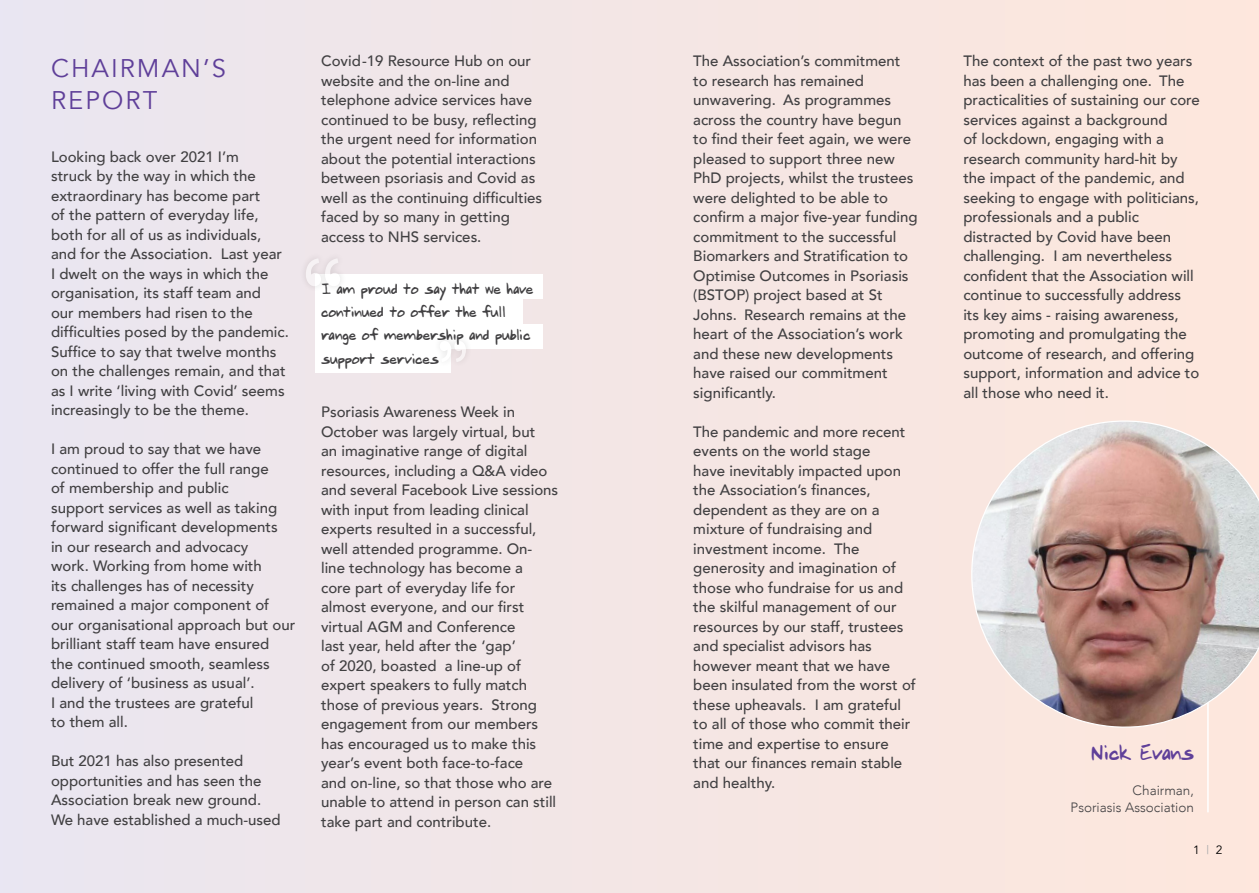
<style>
.page{position:relative;width:1259px;height:893px;background:#f3e6e6}
.page>*{position:absolute;margin:0;border:0;box-sizing:border-box;transform-origin:0 0}
.t1{font:25.5px/32.2px "Avenir";letter-spacing:.08em;color:#5f3f99}
.t2{font:19.5px "Mook";color:#5f3f99}
.t3{font:500 15px/19.5px "Avenir";color:#414042}
.t4{font:13.5px/23.2px "Mook";color:#414042}
.t5{font:300 13.5px/17.2px "Avenir";color:#414042;text-align:right}
.t6{font:12px "Avenir";color:#000}
.s1{color:#a7a9ac}
</style>
<div class="page">
<hr style="left:1207px;top:609px;width:1px;height:203px;background:#fff">
<svg style="left:971px;top:412px;width:288px;height:322px"></svg>
<div style="left:315px;top:274px;width:228px;height:25px;background:#fff"></div>
<div style="left:315px;top:324px;width:228px;height:24px;background:#fff"></div>
<div style="left:315px;top:298px;width:207px;height:27px;background:#fff"></div>
<div style="left:315px;top:347px;width:136px;height:26px;background:#fff"></div>
<div style="left:298px;top:251px;width:50px;height:43px;background:#000;opacity:.25"></div>
<svg style="left:306px;top:258px;width:34px;height:28px"></svg>
<div style="left:432px;top:334px;width:41px;height:35px;background:#000;opacity:.25"></div>
<svg style="left:440px;top:341px;width:26px;height:21px"></svg>
<h1 class="t1" style="left:51px;top:52px;width:176px">CHAIRMAN’S<br>REPORT</h1>
<p class="t3" style="left:963px;top:50px;width:238px">The context of the past two years has been a challenging one. The practicalities of sustaining our core services against a background<br>of lockdown, engaging with a research community hard-hit by the impact of the pandemic, and seeking to engage with politicians, professionals and a public distracted by Covid have been challenging. I am nevertheless confident that the Association will continue to successfully address its key aims - raising awareness, promoting and promulgating the outcome of research, and offering support, information and advice to all those who need it.</p>
<p class="t3" style="left:693px;top:50px;width:226px">The Association’s commitment to research has remained unwavering. As programmes across the country have begun to find their feet again, we were pleased to support three new<br>PhD projects, whilst the trustees were delighted to be able to confirm a major five-year funding commitment to the successful<br>Biomarkers and Stratification to<br>Optimise Outcomes in Psoriasis (BSTOP) project based at St<br>Johns. Research remains at the heart of the Association’s work and these new developments have raised our commitment significantly.</p>
<p class="t3" style="left:693px;top:421px;width:224px">The pandemic and more recent events on the world stage<br>have inevitably impacted upon the Association’s finances, dependent as they are on a mixture of fundraising and investment income. The generosity and imagination of those who fundraise for us and the skilful management of our resources by our staff, trustees and specialist advisors has however meant that we have been insulated from the worst of these upheavals. I am grateful to all of those who commit their time and expertise to ensure that our finances remain stable and healthy.</p>
<p class="t3" style="left:321px;top:50px;width:223px">Covid-19 Resource Hub on our website and the on-line and telephone advice services have continued to be busy, reflecting the urgent need for information about the potential interactions between psoriasis and Covid as well as the continuing difficulties faced by so many in getting access to NHS services.</p>
<p class="t3" style="left:51px;top:146px;width:239px">Looking back over 2021 I’m<br>struck by the way in which the extraordinary has become part<br>of the pattern of everyday life, both for all of us as individuals, and for the Association. Last year<br>I dwelt on the ways in which the organisation, its staff team and<br>our members had risen to the difficulties posed by the pandemic.<br>Suffice to say that twelve months on the challenges remain, and that as I write ‘living with Covid’ seems increasingly to be the theme.</p>
<p class="t3" style="left:51px;top:438px;width:246px">I am proud to say that we have continued to offer the full range<br>of membership and public<br>support services as well as taking forward significant developments<br>in our research and advocacy<br>work. Working from home with<br>its challenges has of necessity remained a major component of our organisational approach but our brilliant staff team have ensured<br>the continued smooth, seamless delivery of ‘business as usual’.<br>I and the trustees are grateful<br>to them all.</p>
<p class="t3" style="left:51px;top:750px;width:231px">But 2021 has also presented opportunities and has seen the<br>Association break new ground.<br>We have established a much-used</p>
<p class="t4" style="left:321px;top:279px;width:214px">I am proud to say that we have continued to offer the full range of membership and public support services</p>
<p class="t3" style="left:321px;top:401px;width:239px">Psoriasis Awareness Week in<br>October was largely virtual, but<br>an imaginative range of digital resources, including a Q&amp;A video and several Facebook Live sessions with input from leading clinical experts resulted in a successful, well attended programme. On&shy;line technology has become a<br>core part of everyday life for almost everyone, and our first virtual AGM and Conference<br>last year, held after the ‘gap’<br>of 2020, boasted a line-up of expert speakers to fully match those of previous years. Strong engagement from our members has encouraged us to make this year’s event both face-to-face<br>and on-line, so that those who are unable to attend in person can still take part and contribute.</p>
<h2 class="t2" style="left:1090px;top:741px;width:105px">Nick Evans</h2>
<p class="t5" style="left:1070px;top:782px;width:125px">Chairman,<br>Psoriasis Association</p>
<p class="t6" style="left:1193px;top:842px;width:31px">1 <span class="s1">|</span> 2</p>
</div>
